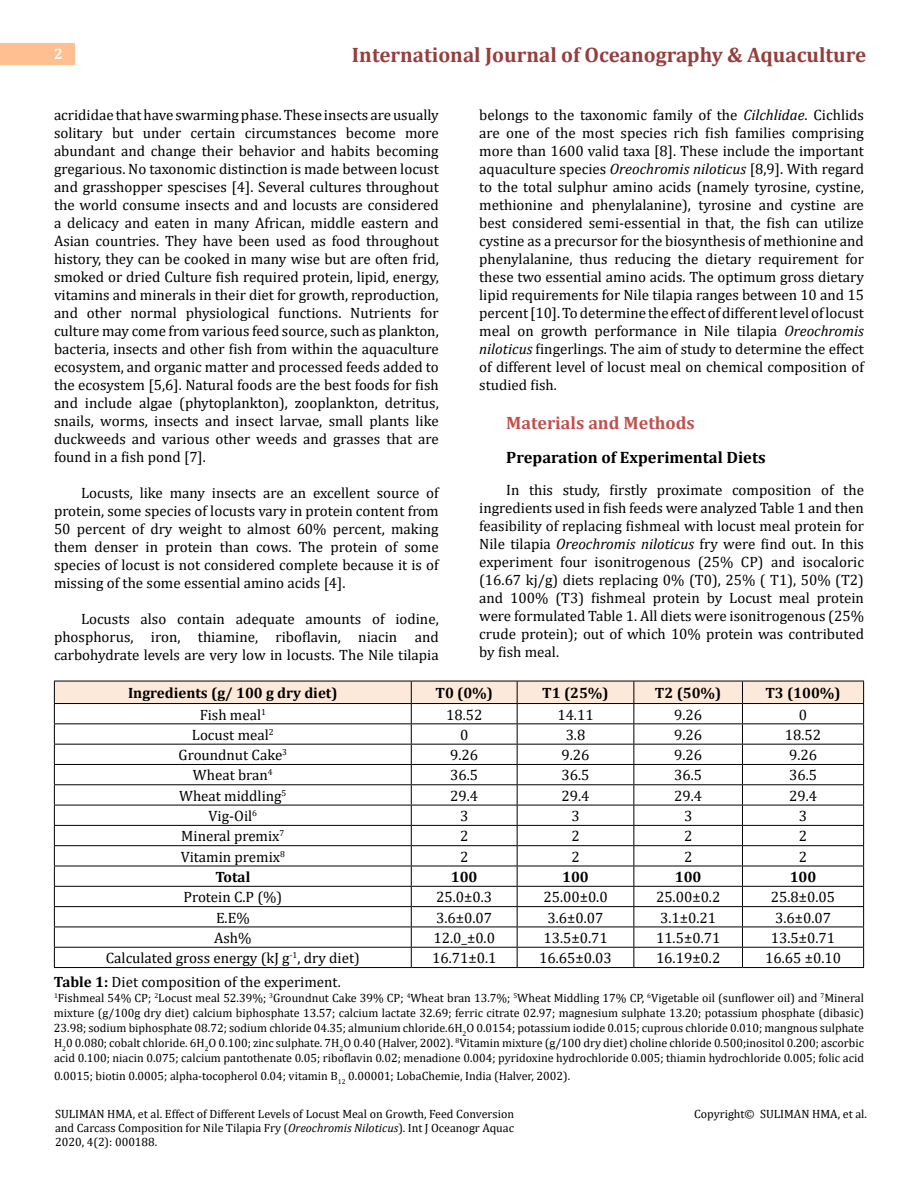
<style>
.page{position:relative;width:918px;height:1188px;background:#fff}
.page>*{position:absolute;margin:0;border:0;box-sizing:border-box;transform-origin:0 0}
.t1{font:700 21px "Cambria";color:#953f3c}
.t2{font:700 18px "Cambria";color:#c0504d}
.t3{font:700 16.5px "Cambria";color:#000}
.t4{font:15px/18px "Cambria";color:#000;text-align:justify}
.t5{font:700 15px "Cambria";color:#000}
.t6{font:700 15px "Cambria";color:#fff}
.t7{font:12px/15px "Cambria";color:#000;text-align:justify}
.s1{font-style:italic}
.s2{font-weight:700}
</style>
<div class="page">
<div style="left:0;top:43px;width:75px;height:21px;background:#ffbf91"></div>
<hr style="left:54px;top:967px;width:357px;height:1px;background:#000">
<hr style="left:411px;top:967px;width:106px;height:1px;background:#000">
<hr style="left:517px;top:967px;width:117px;height:1px;background:#000">
<hr style="left:634px;top:967px;width:108px;height:1px;background:#000">
<hr style="left:742px;top:967px;width:122px;height:1px;background:#000">
<svg style="left:54px;top:681px;width:810px;height:286px"></svg>
<p class="t6" style="left:54px;top:44px;width:10px">2</p>
<h1 class="t1" style="left:352px;top:40px;width:516px">International Journal of Oceanography &amp; Aquaculture</h1>
<p class="t4" style="left:54px;top:105px;width:386px">acrididae that have swarming phase. These insects are usually solitary but under certain circumstances become more abundant and change their behavior and habits becoming gregarious. No taxonomic distinction is made between locust and grasshopper spescises [4]. Several cultures throughout the world consume insects and and locusts are considered a delicacy and eaten in many African, middle eastern and Asian countries. They have been used as food throughout history, they can be cooked in many wise but are often frid, smoked or dried Culture fish required protein, lipid, energy, vitamins and minerals in their diet for growth, reproduction, and other normal physiological functions. Nutrients for culture may come from various feed source, such as plankton, bacteria, insects and other fish from within the aquaculture ecosystem, and organic matter and processed feeds added to the ecosystem [5,6]. Natural foods are the best foods for fish and include algae (phytoplankton), zooplankton, detritus, snails, worms, insects and insect larvae, small plants like duckweeds and various other weeds and grasses that are found in a fish pond [7].</p>
<p class="t4" style="left:54px;top:483px;width:386px;text-indent:27px">Locusts, like many insects are an excellent source of protein, some species of locusts vary in protein content from 50 percent of dry weight to almost 60% percent, making them denser in protein than cows. The protein of some species of locust is not considered complete because it is of missing of the some essential amino acids [4].</p>
<p class="t4" style="left:54px;top:609px;width:386px;text-indent:27px">Locusts also contain adequate amounts of iodine, phosphorus, iron, thiamine, riboflavin, niacin and carbohydrate levels are very low in locusts. The Nile tilapia</p>
<p class="t4" style="left:479px;top:105px;width:386px">belongs to the taxonomic family of the <span class="s1">Cilchlidae</span>. Cichlids are one of the most species rich fish families comprising more than 1600 valid taxa [8]. These include the important aquaculture species <span class="s1">Oreochromis niloticus</span> [8,9]. With regard to the total sulphur amino acids (namely tyrosine, cystine, methionine and phenylalanine), tyrosine and cystine are best considered semi-essential in that, the fish can utilize cystine as a precursor for the biosynthesis of methionine and phenylalanine, thus reducing the dietary requirement for these two essential amino acids. The optimum gross dietary lipid requirements for Nile tilapia ranges between 10 and 15 percent [10]. To determine the effect of different level of locust meal on growth performance in Nile tilapia <span class="s1">Oreochromis niloticus</span> fingerlings. The aim of study to determine the effect of different level of locust meal on chemical composition of studied fish.</p>
<p class="t2" style="left:506px;top:410px;width:190px">Materials and Methods</p>
<p class="t3" style="left:506px;top:446px;width:261px">Preparation of Experimental Diets</p>
<p class="t4" style="left:479px;top:480px;width:386px;text-indent:27px">In this study, firstly proximate composition of the ingredients used in fish feeds were analyzed Table 1 and then feasibility of replacing fishmeal with locust meal protein for Nile tilapia <span class="s1">Oreochromis niloticus</span> fry were find out. In this experiment four isonitrogenous (25% CP) and isocaloric (16.67 kj/g) diets replacing 0% (T0), 25% ( T1), 50% (T2) and 100% (T3) fishmeal protein by Locust meal protein were formulated Table 1. All diets were isonitrogenous (25% crude protein); out of which 10% protein was contributed by fish meal.</p>
<p class="t5" style="left:128px;top:682px;width:211px">Ingredients (g/ 100 g dry diet)</p>
<p class="t5" style="left:435px;top:682px;width:59px">T0 (0%)</p>
<p class="t5" style="left:542px;top:682px;width:68px">T1 (25%)</p>
<p class="t5" style="left:655px;top:682px;width:68px">T2 (50%)</p>
<p class="t5" style="left:765px;top:682px;width:77px">T3 (100%)</p>
<p class="t4" style="left:200px;top:705px;width:68px">Fish meal<sup>1</sup></p>
<p class="t4" style="left:446px;top:705px;width:38px">18.52</p>
<p class="t4" style="left:557px;top:705px;width:38px">14.11</p>
<p class="t4" style="left:674px;top:705px;width:30px">9.26</p>
<p class="t4" style="left:799px;top:705px;width:10px">0</p>
<p class="t4" style="left:192px;top:726px;width:83px">Locust meal<sup>2</sup></p>
<p class="t4" style="left:460px;top:726px;width:10px">0</p>
<p class="t4" style="left:566px;top:726px;width:21px">3.8</p>
<p class="t4" style="left:674px;top:726px;width:30px">9.26</p>
<p class="t4" style="left:785px;top:726px;width:38px">18.52</p>
<p class="t4" style="left:179px;top:746px;width:110px">Groundnut Cake<sup>3</sup></p>
<p class="t4" style="left:450px;top:746px;width:30px">9.26</p>
<p class="t4" style="left:562px;top:746px;width:30px">9.26</p>
<p class="t4" style="left:674px;top:746px;width:30px">9.26</p>
<p class="t4" style="left:789px;top:746px;width:30px">9.26</p>
<p class="t4" style="left:193px;top:766px;width:81px">Wheat bran<sup>4</sup></p>
<p class="t4" style="left:450px;top:766px;width:30px">36.5</p>
<p class="t4" style="left:562px;top:766px;width:30px">36.5</p>
<p class="t4" style="left:674px;top:766px;width:30px">36.5</p>
<p class="t4" style="left:789px;top:766px;width:30px">36.5</p>
<p class="t4" style="left:179px;top:787px;width:109px">Wheat middling<sup>5</sup></p>
<p class="t4" style="left:450px;top:787px;width:30px">29.4</p>
<p class="t4" style="left:562px;top:787px;width:30px">29.4</p>
<p class="t4" style="left:674px;top:787px;width:30px">29.4</p>
<p class="t4" style="left:789px;top:787px;width:30px">29.4</p>
<p class="t4" style="left:209px;top:807px;width:50px">Vig-Oil<sup>6</sup></p>
<p class="t4" style="left:460px;top:807px;width:10px">3</p>
<p class="t4" style="left:571px;top:807px;width:10px">3</p>
<p class="t4" style="left:684px;top:807px;width:10px">3</p>
<p class="t4" style="left:799px;top:807px;width:10px">3</p>
<p class="t4" style="left:181px;top:827px;width:105px">Mineral premix<sup>7</sup></p>
<p class="t4" style="left:460px;top:827px;width:10px">2</p>
<p class="t4" style="left:571px;top:827px;width:10px">2</p>
<p class="t4" style="left:684px;top:827px;width:10px">2</p>
<p class="t4" style="left:799px;top:827px;width:10px">2</p>
<p class="t4" style="left:181px;top:848px;width:106px">Vitamin premix<sup>8</sup></p>
<p class="t4" style="left:460px;top:848px;width:10px">2</p>
<p class="t4" style="left:571px;top:848px;width:10px">2</p>
<p class="t4" style="left:684px;top:848px;width:10px">2</p>
<p class="t4" style="left:799px;top:848px;width:10px">2</p>
<p class="t5" style="left:215px;top:866px;width:36px">Total</p>
<p class="t5" style="left:451px;top:866px;width:28px">100</p>
<p class="t5" style="left:562px;top:866px;width:28px">100</p>
<p class="t5" style="left:675px;top:866px;width:28px">100</p>
<p class="t5" style="left:790px;top:866px;width:28px">100</p>
<p class="t4" style="left:184px;top:888px;width:100px">Protein C.P (%)</p>
<p class="t4" style="left:436px;top:888px;width:58px">25.0±0.3</p>
<p class="t4" style="left:543px;top:888px;width:66px">25.00±0.0</p>
<p class="t4" style="left:656px;top:888px;width:66px">25.00±0.2</p>
<p class="t4" style="left:771px;top:888px;width:66px">25.8±0.05</p>
<p class="t4" style="left:216px;top:908px;width:35px">E.E%</p>
<p class="t4" style="left:436px;top:908px;width:58px">3.6±0.07</p>
<p class="t4" style="left:548px;top:908px;width:58px">3.6±0.07</p>
<p class="t4" style="left:660px;top:908px;width:58px">3.1±0.21</p>
<p class="t4" style="left:775px;top:908px;width:58px">3.6±0.07</p>
<p class="t4" style="left:214px;top:929px;width:39px">Ash%</p>
<p class="t4" style="left:433px;top:929px;width:63px">12.0_±0.0</p>
<p class="t4" style="left:543px;top:929px;width:66px">13.5±0.71</p>
<p class="t4" style="left:656px;top:929px;width:66px">11.5±0.71</p>
<p class="t4" style="left:771px;top:929px;width:66px">13.5±0.71</p>
<p class="t4" style="left:106px;top:949px;width:255px">Calculated gross energy (kJ g<sup>-1</sup>, dry diet)</p>
<p class="t4" style="left:432px;top:949px;width:66px">16.71±0.1</p>
<p class="t4" style="left:539px;top:949px;width:74px">16.65±0.03</p>
<p class="t4" style="left:656px;top:949px;width:66px">16.19±0.2</p>
<p class="t4" style="left:765px;top:949px;width:77px">16.65 ±0.10</p>
<p class="t4" style="left:54px;top:972px;width:288px"><span class="s2">Table 1:</span> Diet composition of the experiment.</p>
<p class="t7" style="left:54px;top:990px;width:812px"><sup>1</sup>Fishmeal 54% CP; <sup>2</sup>Locust meal 52.39%; <sup>3</sup>Groundnut Cake 39% CP; <sup>4</sup>Wheat bran 13.7%; <sup>5</sup>Wheat Middling 17% CP, <sup>6</sup>Vigetable oil (sunflower oil) and <sup>7</sup>Mineral mixture (g/100g dry diet) calcium biphosphate 13.57; calcium lactate 32.69; ferric citrate 02.97; magnesium sulphate 13.20; potassium phosphate (dibasic)<br>23.98; sodium biphosphate 08.72; sodium chloride 04.35; almunium chloride.6H<sub>2</sub>O 0.0154; potassium iodide 0.015; cuprous chloride 0.010; mangnous sulphate H<sub>2</sub>0 0.080; cobalt chloride. 6H<sub>2</sub>O 0.100; zinc sulphate. 7H<sub>2</sub>O 0.40 (Halver, 2002). <sup>8</sup>Vitamin mixture (g/100 dry diet) choline chloride 0.500;inositol 0.200; ascorbic acid 0.100; niacin 0.075; calcium pantothenate 0.05; riboflavin 0.02; menadione 0.004; pyridoxine hydrochloride 0.005; thiamin hydrochloride 0.005; folic acid</p>
<p class="t7" style="left:54px;top:1068px;width:518px">0.0015; biotin 0.0005; alpha-tocopherol 0.04; vitamin B<sub>12</sub> 0.00001; LobaChemie, India (Halver, 2002).</p>
<p class="t7" style="left:55px;top:1106px;width:461px;line-height:14.4px">SULIMAN HMA, et al. Effect of Different Levels of Locust Meal on Growth, Feed Conversion and Carcass Composition for Nile Tilapia Fry (<span class="s1">Oreochromis Niloticus</span>). Int J Oceanogr Aquac 2020, 4(2): 000188.</p>
<p class="t7" style="left:694px;top:1106px;width:174px">Copyright© SULIMAN HMA, et al.</p>
</div>
